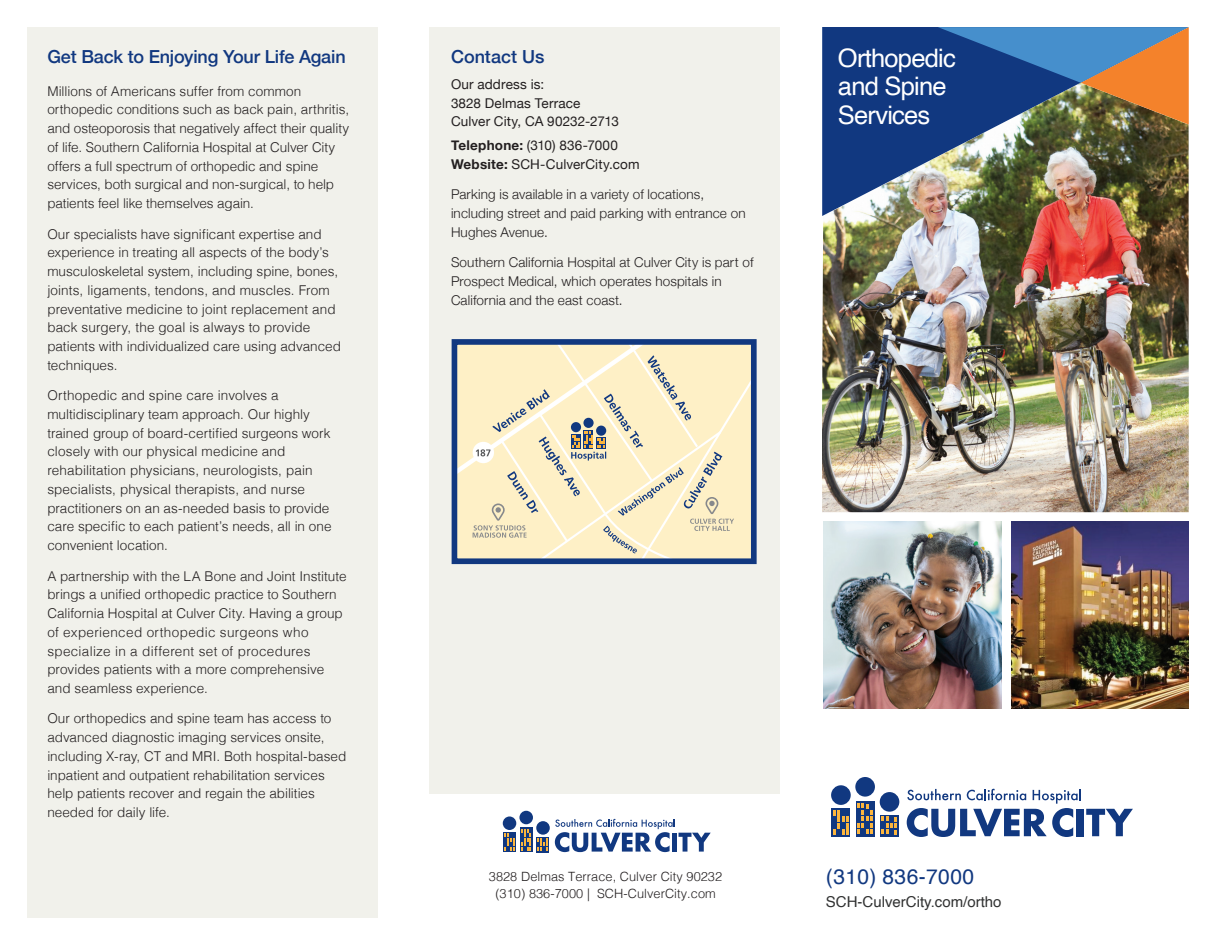
<style>
.page{position:relative;width:1215px;height:945px;background:#fff}
.page>*{position:absolute;margin:0;border:0;box-sizing:border-box;transform-origin:0 0}
.t1{font:25.5px/28.5px "Helvetica";letter-spacing:-.03em;color:#fff}
.t2{font:21px "Helvetica";letter-spacing:.02em;color:#113880}
.t3{font:500 18px "Helvetica Neue";letter-spacing:-.01em;color:#113880}
.t4{font:15px "Helvetica";color:#313232}
.t5{font:300 13.5px/18.8px "Helvetica";color:#231f20}
.t6{font:300 13.5px/18.8px "Helvetica Neue";letter-spacing:.01em;color:#231f20}
.t7{font:13.5px/18.8px "Helvetica Neue";letter-spacing:.01em;color:#231f20}
.t8{font:300 12.75px/16.5px "Helvetica";letter-spacing:.005em;color:#231f20;text-align:center}
.s1{font-weight:700}
</style>
<div class="page">
<img style="left:823px;top:522px;width:179px;height:187px">
<img style="left:1011px;top:522px;width:178px;height:187px">
<img style="left:822px;top:216px;width:367px;height:296px">
<div style="left:27px;top:27px;width:351px;height:891px;background:#f1f1eb"></div>
<div style="left:429px;top:27px;width:351px;height:766px;background:#f1f1eb"></div>
<img style="left:822px;top:27px;width:367px;height:189px">
<svg style="left:938px;top:27px;width:251px;height:98px;background:#616b7b"></svg>
<div style="left:831px;top:808px;width:19px;height:29px;background:#113880"></div>
<div style="left:831px;top:785px;width:20px;height:20px;background:#113880;border-radius:50%"></div>
<svg style="left:833px;top:810px;width:16px;height:25px"></svg>
<svg style="left:880px;top:815px;width:19px;height:22px"></svg>
<div style="left:880px;top:792px;width:19px;height:20px;background:#113880;border-radius:50%"></div>
<svg style="left:882px;top:817px;width:15px;height:17px"></svg>
<svg style="left:856px;top:801px;width:18px;height:36px"></svg>
<div style="left:855px;top:777px;width:20px;height:20px;background:#113880;border-radius:50%"></div>
<svg style="left:857px;top:803px;width:15px;height:31px"></svg>
<svg style="left:907px;top:789px;width:226px;height:48px"></svg>
<svg style="left:503px;top:832px;width:13px;height:20px"></svg>
<div style="left:503px;top:816px;width:13px;height:14px;background:#113880;border-radius:50%"></div>
<svg style="left:504px;top:834px;width:11px;height:17px"></svg>
<svg style="left:536px;top:837px;width:13px;height:15px"></svg>
<div style="left:536px;top:821px;width:14px;height:14px;background:#113880;border-radius:50%"></div>
<svg style="left:538px;top:838px;width:10px;height:12px"></svg>
<div style="left:520px;top:827px;width:13px;height:25px;background:#113880"></div>
<div style="left:519px;top:811px;width:14px;height:13px;background:#113880;border-radius:50%"></div>
<svg style="left:521px;top:829px;width:10px;height:21px"></svg>
<svg style="left:555px;top:819px;width:156px;height:33px"></svg>
<div style="left:459px;top:346px;width:14px;height:200px;background:#fef0c6"></div>
<svg style="left:473px;top:346px;width:277px;height:211px;background:#f2e7c5"></svg>
<div style="left:452px;top:339px;width:305px;height:225px;border:6px solid #113880"></div>
<h3 class="t3" style="left:47px;top:43px;width:300px">Get Back to Enjoying Your Life Again</h3>
<p class="t5" style="left:47px;top:81px;width:303px">Millions of Americans suffer from common orthopedic conditions such as back pain, arthritis, and osteoporosis that negatively affect their quality of life. Southern California Hospital at Culver City offers a full spectrum of orthopedic and spine services, both surgical and non-surgical, to help patients feel like themselves again.</p>
<p class="t5" style="left:47px;top:223px;width:295px">Our specialists have significant expertise and experience in treating all aspects of the body’s musculoskeletal system, including spine, bones, joints, ligaments, tendons, and muscles. From preventative medicine to joint replacement and back surgery, the goal is always to provide patients with individualized care using advanced techniques.</p>
<p class="t5" style="left:47px;top:385px;width:286px">Orthopedic and spine care involves a multidisciplinary team approach. Our highly trained group of board-certified surgeons work closely with our physical medicine and rehabilitation physicians, neurologists, pain specialists, physical therapists, and nurse practitioners on an as-needed basis to provide care specific to each patient’s needs, all in one convenient location.</p>
<p class="t5" style="left:47px;top:565px;width:301px">A partnership with the LA Bone and Joint Institute brings a unified orthopedic practice to Southern California Hospital at Culver City. Having a group of experienced orthopedic surgeons who specialize in a different set of procedures provides patients with a more comprehensive and seamless experience.</p>
<p class="t5" style="left:47px;top:708px;width:300px">Our orthopedics and spine team has access to advanced diagnostic imaging services onsite, including X-ray, CT and MRI. Both hospital-based inpatient and outpatient rehabilitation services help patients recover and regain the abilities needed for daily life.</p>
<h3 class="t3" style="left:451px;top:43px;width:95px">Contact Us</h3>
<p class="t7" style="left:451px;top:76px;width:170px">Our address is:<br>3828 Delmas Terrace<br>Culver City, CA 90232-2713</p>
<p class="t7" style="left:451px;top:137px;width:190px"><span class="s1">Telephone:</span> (310) 836-7000<br><span class="s1">Website:</span> SCH-CulverCity.com</p>
<p class="t6" style="left:451px;top:184px;width:296px">Parking is available in a variety of locations, including street and paid parking with entrance on<br>Hughes Avenue.</p>
<p class="t6" style="left:451px;top:252px;width:304px">Southern California Hospital at Culver City is part of<br>Prospect Medical, which operates hospitals in<br>California and the east coast.</p>
<h1 class="t1" style="left:838px;top:44px;width:119px">Orthopedic and Spine<br>Services</h1>
<p class="t8" style="left:489px;top:868px;width:235px">3828 Delmas Terrace, Culver City 90232 (310) 836-7000 | SCH-CulverCity.com</p>
<h2 class="t2" style="left:826px;top:860px;width:150px">(310) 836-7000</h2>
<p class="t4" style="left:826px;top:890px;width:177px">SCH-CulverCity.com/ortho</p>
</div>
